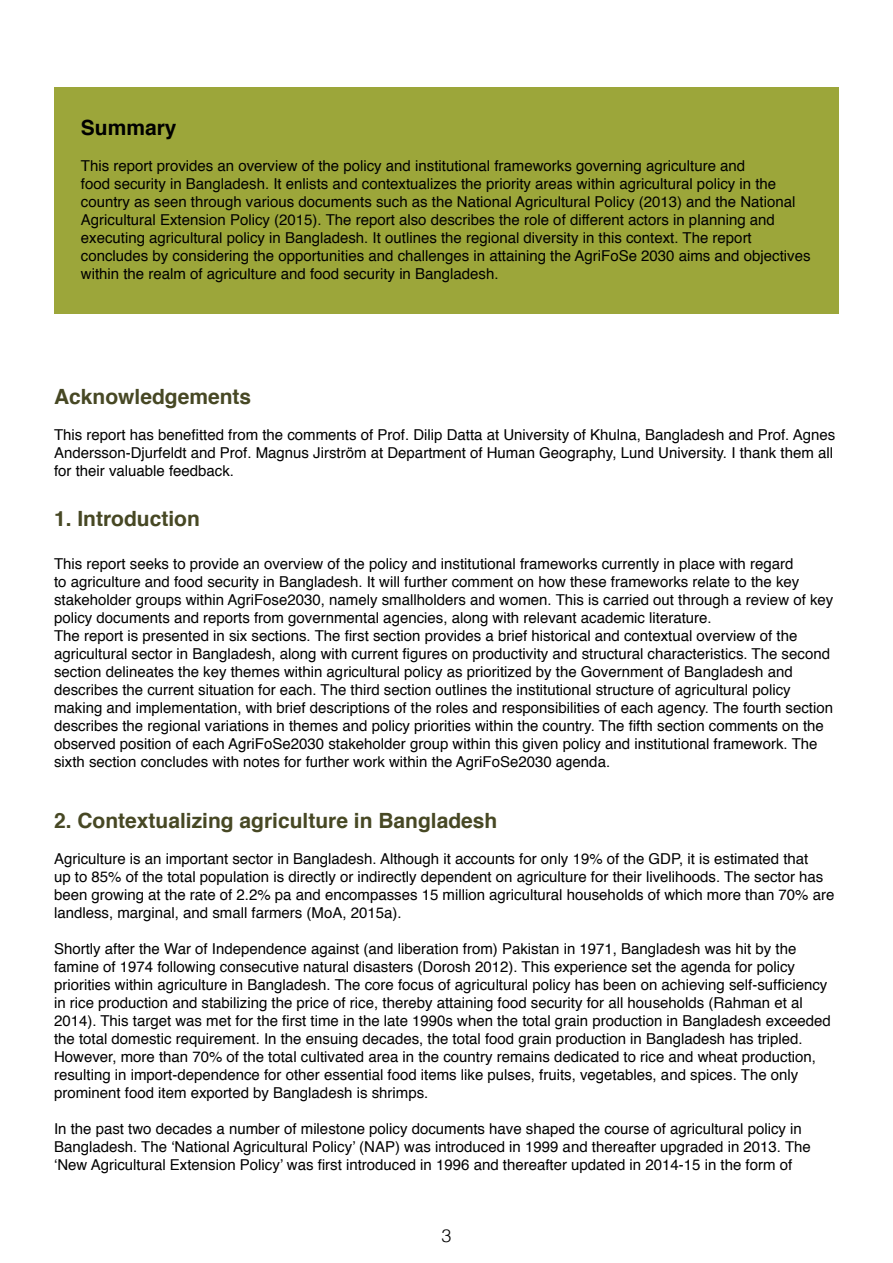
<style>
.page{position:relative;width:893px;height:1263px;background:#fff}
.page>*{position:absolute;margin:0;border:0;box-sizing:border-box;transform-origin:0 0}
.t1{font:700 21px "Helvetica";color:#474824}
.t2{font:700 21px "Helvetica";color:#000}
.t3{font:300 18px "Helvetica";color:#000}
.t4{font:15px/18px "Helvetica";color:#000}
</style>
<div class="page">
<div style="left:54px;top:87px;width:785px;height:227px;background:#9ca63a"></div>
<h1 class="t2" style="left:81px;top:111px;width:97px">Summary</h1>
<p class="t4" style="left:81px;top:157px;width:731px">This report provides an overview of the policy and institutional frameworks governing agriculture and<br>food security in Bangladesh. It enlists and contextualizes the priority areas within agricultural policy in the country as seen through various documents such as the National Agricultural Policy (2013) and the National Agricultural Extension Policy (2015). The report also describes the role of different actors in planning and executing agricultural policy in Bangladesh. It outlines the regional diversity in this context. The report concludes by considering the opportunities and challenges in attaining the AgriFoSe 2030 aims and objectives within the realm of agriculture and food security in Bangladesh.</p>
<h1 class="t1" style="left:54px;top:379px;width:199px">Acknowledgements</h1>
<p class="t4" style="left:54px;top:426px;width:783px">This report has benefitted from the comments of Prof. Dilip Datta at University of Khulna, Bangladesh and Prof. Agnes<br>Andersson-Djurfeldt and Prof. Magnus Jirström at Department of Human Geography, Lund University. I thank them all for their valuable feedback.</p>
<h1 class="t1" style="left:54px;top:502px;width:147px">1. Introduction</h1>
<p class="t4" style="left:54px;top:555px;width:781px">This report seeks to provide an overview of the policy and institutional frameworks currently in place with regard<br>to agriculture and food security in Bangladesh. It will further comment on how these frameworks relate to the key stakeholder groups within AgriFose2030, namely smallholders and women. This is carried out through a review of key policy documents and reports from governmental agencies, along with relevant academic literature.<br>The report is presented in six sections. The first section provides a brief historical and contextual overview of the agricultural sector in Bangladesh, along with current figures on productivity and structural characteristics. The second section delineates the key themes within agricultural policy as prioritized by the Government of Bangladesh and describes the current situation for each. The third section outlines the institutional structure of agricultural policy making and implementation, with brief descriptions of the roles and responsibilities of each agency. The fourth section describes the regional variations in themes and policy priorities within the country. The fifth section comments on the observed position of each AgriFoSe2030 stakeholder group within this given policy and institutional framework. The sixth section concludes with notes for further work within the AgriFoSe2030 agenda.</p>
<h1 class="t1" style="left:54px;top:804px;width:445px">2. Contextualizing agriculture in Bangladesh</h1>
<p class="t4" style="left:54px;top:850px;width:782px">Agriculture is an important sector in Bangladesh. Although it accounts for only 19% of the GDP, it is estimated that<br>up to 85% of the total population is directly or indirectly dependent on agriculture for their livelihoods. The sector has been growing at the rate of 2.2% pa and encompasses 15 million agricultural households of which more than 70% are landless, marginal, and small farmers (MoA, 2015a).</p>
<p class="t4" style="left:54px;top:940px;width:778px">Shortly after the War of Independence against (and liberation from) Pakistan in 1971, Bangladesh was hit by the famine of 1974 following consecutive natural disasters (Dorosh 2012). This experience set the agenda for policy priorities within agriculture in Bangladesh. The core focus of agricultural policy has been on achieving self-sufficiency in rice production and stabilizing the price of rice, thereby attaining food security for all households (Rahman et al 2014). This target was met for the first time in the late 1990s when the total grain production in Bangladesh exceeded the total domestic requirement. In the ensuing decades, the total food grain production in Bangladesh has tripled.<br>However, more than 70% of the total cultivated area in the country remains dedicated to rice and wheat production, resulting in import-dependence for other essential food items like pulses, fruits, vegetables, and spices. The only prominent food item exported by Bangladesh is shrimps.</p>
<p class="t4" style="left:54px;top:1120px;width:758px">In the past two decades a number of milestone policy documents have shaped the course of agricultural policy in<br>Bangladesh. The ‘National Agricultural Policy’ (NAP) was introduced in 1999 and thereafter upgraded in 2013. The ‘New Agricultural Extension Policy’ was first introduced in 1996 and thereafter updated in 2014-15 in the form of</p>
<p class="t3" style="left:441px;top:1221px;width:12px">3</p>
</div>
